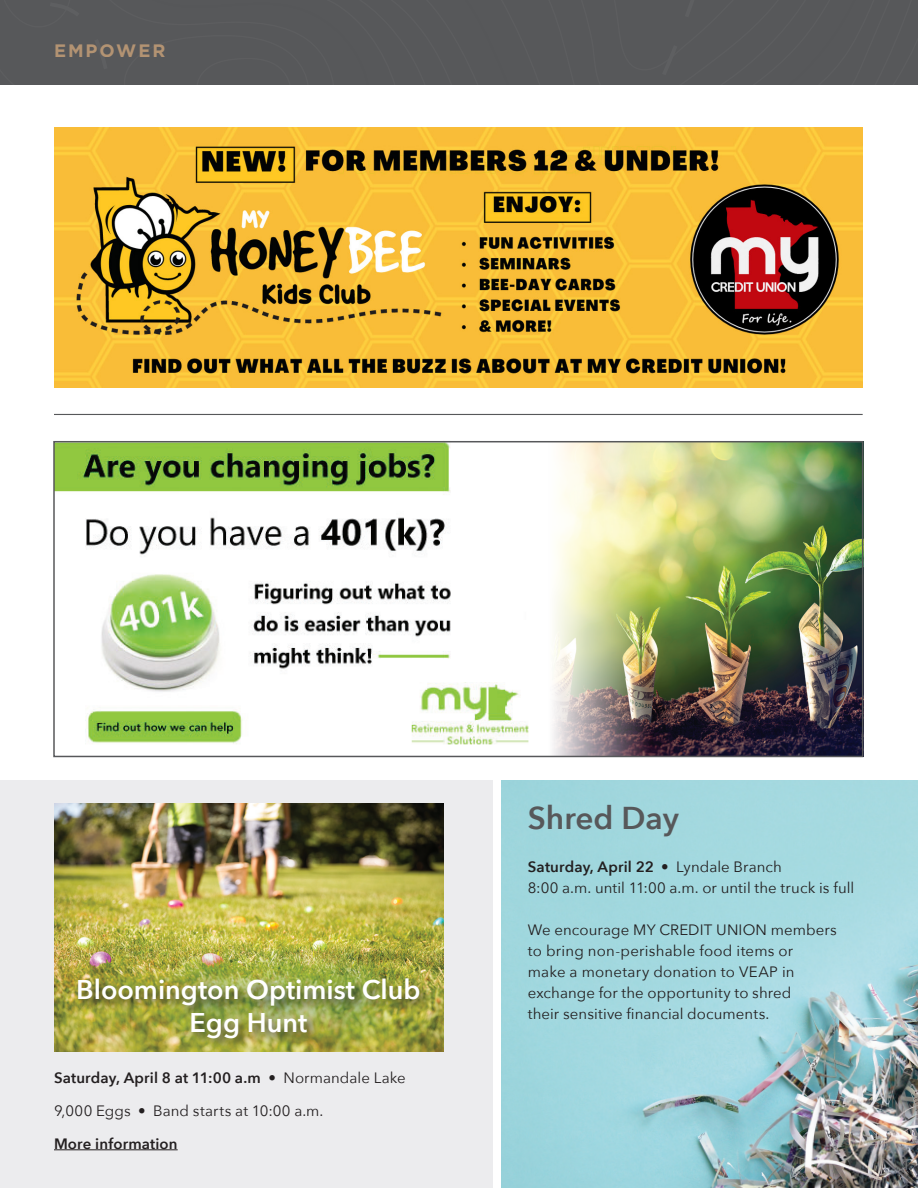
<style>
.page{position:relative;width:918px;height:1188px;background:#fff}
.page>*{position:absolute;margin:0;border:0;box-sizing:border-box;transform-origin:0 0}
.t1{font:600 31.5px "Avenir Next";color:#57585a}
.t2{font:600 27px/32.4px "Avenir Next";color:#fff;text-align:center}
.t3{font:700 18px "Gotham";letter-spacing:.11em;color:#caa279}
.t4{font:15px/21px "Avenir Next";letter-spacing:.01em;color:#231f20}
.t5{font:600 15px "Avenir Next";letter-spacing:.01em;color:#231f20}
.s1{font-weight:400}
</style>
<div class="page">
<div style="left:0;top:781px;width:492px;height:407px;background:#ececee"></div>
<div style="left:0;top:0;width:918px;height:84px;background:#57585a"></div>
<hr style="left:54px;top:1149px;width:124px;height:1px;background:#231f20">
<img style="left:502px;top:781px;width:416px;height:407px">
<img style="left:54px;top:127px;width:809px;height:261px">
<hr style="left:54px;top:414px;width:809px;height:1px;background:#57585a">
<img style="left:54px;top:804px;width:390px;height:247px">
<img style="left:56px;top:440px;width:473px;height:305px">
<img style="left:553px;top:442px;width:311px;height:314px">
<div style="left:53px;top:441px;width:810px;height:316px;border:2px solid #57585a"></div>
<svg style="left:229px;top:947px;width:104px;height:104px"></svg>
<svg style="left:293px;top:947px;width:104px;height:104px;background:#9ea644"></svg>
<svg style="left:159px;top:947px;width:104px;height:104px;background:#acaf50"></svg>
<div style="left:75px;top:976px;width:357px;height:75px;background:#231f20;opacity:.75"></div>
<p class="t3" style="left:54px;top:38px;width:113px">EMPOWER</p>
<p class="t2" style="left:76px;top:973px;width:346px">Bloomington Optimist Club<br>Egg Hunt</p>
<p class="t5" style="left:54px;top:1065px;width:353px">Saturday, April 8 at 11:00 a.m <span class="s1">• Normandale Lake</span></p>
<p class="t4" style="left:54px;top:1099px;width:271px">9,000 Eggs • Band starts at 10:00 a.m.</p>
<p class="t5" style="left:54px;top:1131px;width:125px">More information</p>
<p class="t1" style="left:528px;top:791px;width:153px">Shred Day</p>
<p class="t5" style="left:528px;top:854px;width:256px">Saturday, April 22 <span class="s1">• Lyndale Branch</span></p>
<p class="t4" style="left:528px;top:877px;width:328px">8:00 a.m. until 11:00 a.m. or until the truck is full</p>
<p class="t4" style="left:528px;top:919px;width:310px">We encourage MY CREDIT UNION members to bring non-perishable food items or<br>make a monetary donation to VEAP in exchange for the opportunity to shred<br>their sensitive financial documents.</p>
</div>
